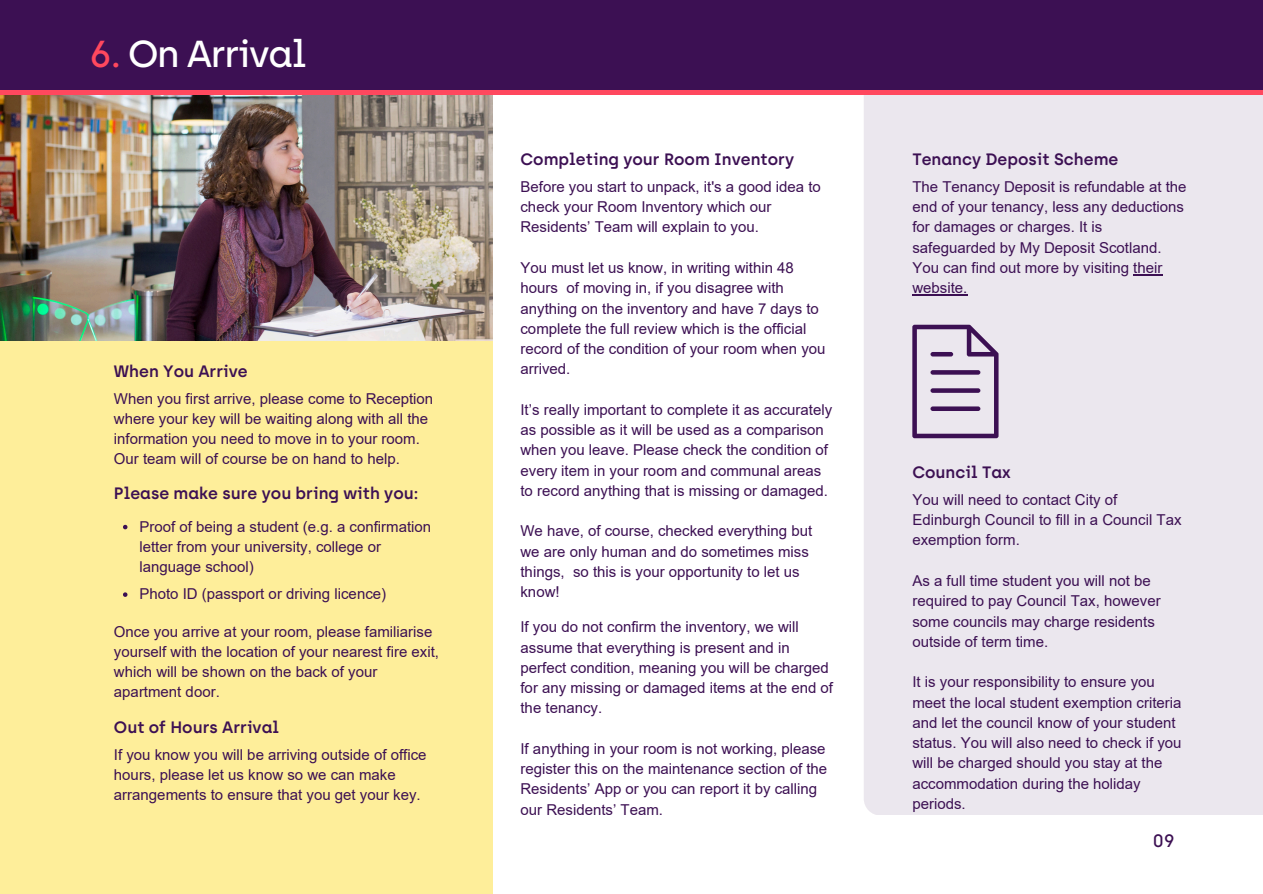
<style>
.page{position:relative;width:1263px;height:894px;background:#fff}
.page>*{position:absolute;margin:0;border:0;box-sizing:border-box;transform-origin:0 0}
.t1{font:500 37.5px "Archia";letter-spacing:-.04em;color:#fff}
.t2{font:500 18px "Archia";color:#3c1053}
.t3{font:600 16.5px "Archia";color:#3c1053}
.t4{font:15px/20.2px "Arial";color:#3c1053}
.s1{color:#ff485e}
</style>
<div class="page">
<div style="left:0;top:106px;width:492px;height:787px;background:#feee9a"></div>
<img style="left:0;top:95px;width:493px;height:245px">
<div style="left:864px;top:95px;width:399px;height:719px;background:#ebe7ee"></div>
<div style="left:0;top:0;width:1263px;height:93px;background:#3c1053"></div>
<hr style="left:0;top:91px;width:1263px;height:4px;background:#ff485e">
<svg style="left:1133px;top:274px;width:29px;height:1px"></svg>
<hr style="left:912px;top:294px;width:55px;height:1px;background:#3c1053">
<svg style="left:912px;top:324px;width:86px;height:114px;background:#c6b9cd"></svg>
<hr style="left:930px;top:352px;width:23px;height:4px;background:#3c1053;border-radius:2px">
<svg style="left:930px;top:370px;width:50px;height:4px"></svg>
<div style="left:930px;top:388px;width:50px;height:5px;background:#3c1053;border-radius:2px"></div>
<div style="left:930px;top:406px;width:50px;height:5px;background:#3c1053;border-radius:2px"></div>
<svg style="left:123px;top:524px;width:4px;height:5px"></svg>
<svg style="left:123px;top:592px;width:4px;height:4px"></svg>
<p class="t1" style="left:89px;top:32px;width:219px"><span class="s1">6.</span> On Arrival</p>
<p class="t3" style="left:114px;top:361px;width:135px">When You Arrive</p>
<p class="t4" style="left:114px;top:388px;width:321px">When you first arrive, please come to Reception where your key will be waiting along with all the information you need to move in to your room.<br>Our team will of course be on hand to help.</p>
<h2 class="t3" style="left:114px;top:483px;width:306px">Please make sure you bring with you:</h2>
<p class="t4" style="left:139px;top:516px;width:293px">Proof of being a student (e.g. a confirmation letter from your university, college or language school)</p>
<h2 class="t4" style="left:139px;top:583px;width:248px">Photo ID (passport or driving licence)</h2>
<p class="t4" style="left:114px;top:621px;width:327px">Once you arrive at your room, please familiarise yourself with the location of your nearest fire exit, which will be shown on the back of your apartment door.</p>
<p class="t3" style="left:114px;top:716px;width:167px">Out of Hours Arrival</p>
<p class="t4" style="left:114px;top:744px;width:314px">If you know you will be arriving outside of office hours, please let us know so we can make arrangements to ensure that you get your key.</p>
<h1 class="t3" style="left:520px;top:149px;width:275px">Completing your Room Inventory</h1>
<h2 class="t4" style="left:520px;top:176px;width:302px">Before you start to unpack, it's a good idea to check your Room Inventory which our<br>Residents’ Team will explain to you.</h2>
<p class="t4" style="left:520px;top:257px;width:307px">You must let us know, in writing within 48 hours of moving in, if you disagree with anything on the inventory and have 7 days to complete the full review which is the official record of the condition of your room when you arrived.</p>
<h2 class="t4" style="left:520px;top:399px;width:313px">It’s really important to complete it as accurately as possible as it will be used as a comparison when you leave. Please check the condition of every item in your room and communal areas to record anything that is missing or damaged.</h2>
<p class="t4" style="left:520px;top:521px;width:293px">We have, of course, checked everything but we are only human and do sometimes miss things, so this is your opportunity to let us know!</p>
<p class="t4" style="left:520px;top:616px;width:314px">If you do not confirm the inventory, we will assume that everything is present and in perfect condition, meaning you will be charged for any missing or damaged items at the end of the tenancy.</p>
<p class="t4" style="left:520px;top:738px;width:308px">If anything in your room is not working, please register this on the maintenance section of the Residents’ App or you can report it by calling our Residents’ Team.</p>
<p class="t3" style="left:912px;top:149px;width:208px">Tenancy Deposit Scheme</p>
<p class="t4" style="left:912px;top:176px;width:276px">The Tenancy Deposit is refundable at the end of your tenancy, less any deductions for damages or charges. It is safeguarded by My Deposit Scotland.<br>You can find out more by visiting their website.</p>
<p class="t3" style="left:912px;top:462px;width:100px">Council Tax</p>
<h2 class="t4" style="left:912px;top:489px;width:271px">You will need to contact City of<br>Edinburgh Council to fill in a Council Tax exemption form.</h2>
<p class="t4" style="left:912px;top:570px;width:250px">As a full time student you will not be required to pay Council Tax, however some councils may charge residents outside of term time.</p>
<h2 class="t4" style="left:912px;top:671px;width:271px">It is your responsibility to ensure you meet the local student exemption criteria and let the council know of your student status. You will also need to check if you will be charged should you stay at the accommodation during the holiday periods.</h2>
<p class="t2" style="left:1153px;top:829px;width:24px">09</p>
</div>
